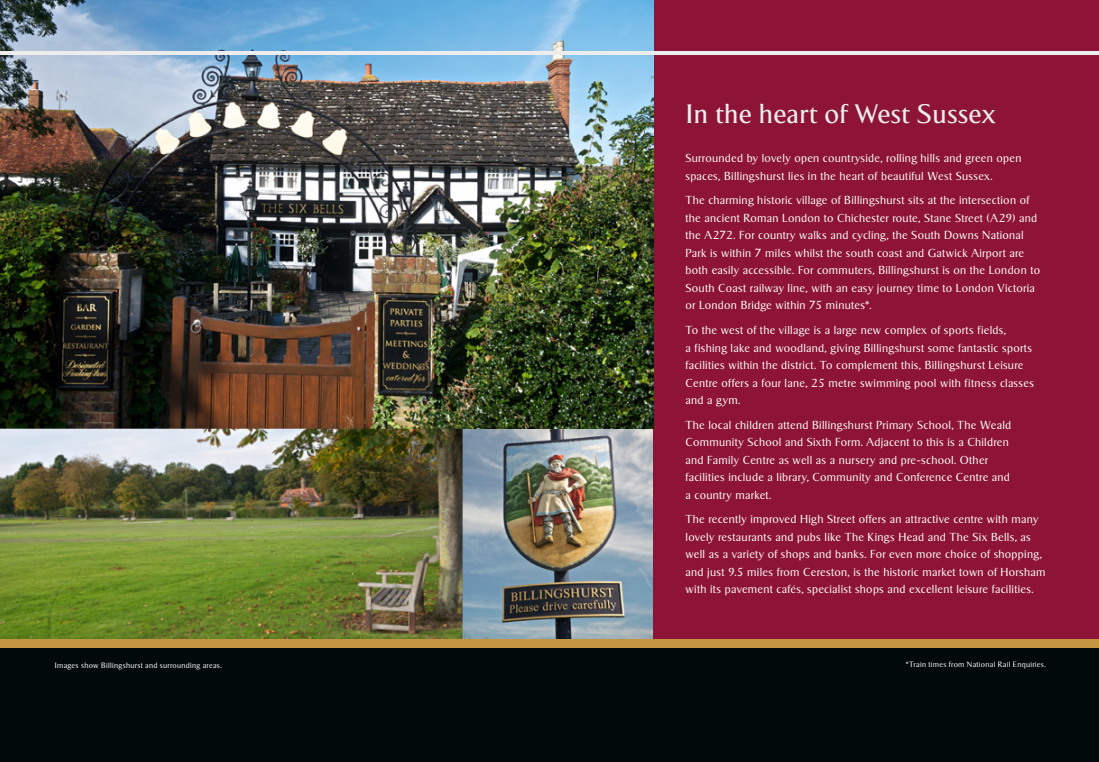
<style>
.page{position:relative;width:1099px;height:762px;background:#fff}
.page>*{position:absolute;margin:0;border:0;box-sizing:border-box;transform-origin:0 0}
.t1{font:25px "Mylius";color:#ededed}
.t2{font:300 11.25px/17.5px "Sigvar Serial";letter-spacing:.025em;color:#fff;scale:1.05 1}
.t3{font:300 7.5px "Sigvar Serial";letter-spacing:.04em;color:#fff;scale:1.05 1}
</style>
<div class="page">
<div style="left:0;top:647px;width:1098px;height:115px;background:#020a09"></div>
<img style="left:462px;top:429px;width:191px;height:210px">
<div style="left:653px;top:0;width:445px;height:639px;background:#8d1436"></div>
<img style="left:0;top:0;width:653px;height:429px">
<img style="left:0;top:429px;width:462px;height:210px">
<div style="left:0;top:639px;width:1098px;height:8px;background:#c39542"></div>
<hr style="left:0;top:51px;width:1098px;height:4px;background:#ededed">
<p class="t3" style="left:55px;top:661px;width:160px">Images show Billingshurst and surrounding areas.</p>
<h1 class="t1" style="left:685px;top:99px;width:312px">In the heart of West Sussex</h1>
<p class="t2" style="left:685px;top:150px;width:321px">Surrounded by lovely open countryside, rolling hills and green open spaces, Billingshurst lies in the heart of beautiful West Sussex.</p>
<p class="t2" style="left:685px;top:192px;width:339px">The charming historic village of Billingshurst sits at the intersection of the ancient Roman London to Chichester route, Stane Street (A29) and the A272. For country walks and cycling, the South Downs National Park is within 7 miles whilst the south coast and Gatwick Airport are both easily accessible. For commuters, Billingshurst is on the London to South Coast railway line, with an easy journey time to London Victoria or London Bridge within 75 minutes*.</p>
<p class="t2" style="left:685px;top:321px;width:333px">To the west of the village is a large new complex of sports fields,<br>a fishing lake and woodland, giving Billingshurst some fantastic sports facilities within the district. To complement this, Billingshurst Leisure Centre offers a four lane, 25 metre swimming pool with fitness classes and a gym.</p>
<p class="t2" style="left:685px;top:416px;width:312px">The local children attend Billingshurst Primary School, The Weald Community School and Sixth Form. Adjacent to this is a Children and Family Centre as well as a nursery and pre-school. Other facilities include a library, Community and Conference Centre and a country market.</p>
<p class="t2" style="left:685px;top:510px;width:344px">The recently improved High Street offers an attractive centre with many lovely restaurants and pubs like The Kings Head and The Six Bells, as well as a variety of shops and banks. For even more choice of shopping, and just 9.5 miles from Cereston, is the historic market town of Horsham with its pavement cafés, specialist shops and excellent leisure facilities.</p>
<p class="t3" style="left:906px;top:660px;width:135px">*Train times from National Rail Enquiries.</p>
</div>
